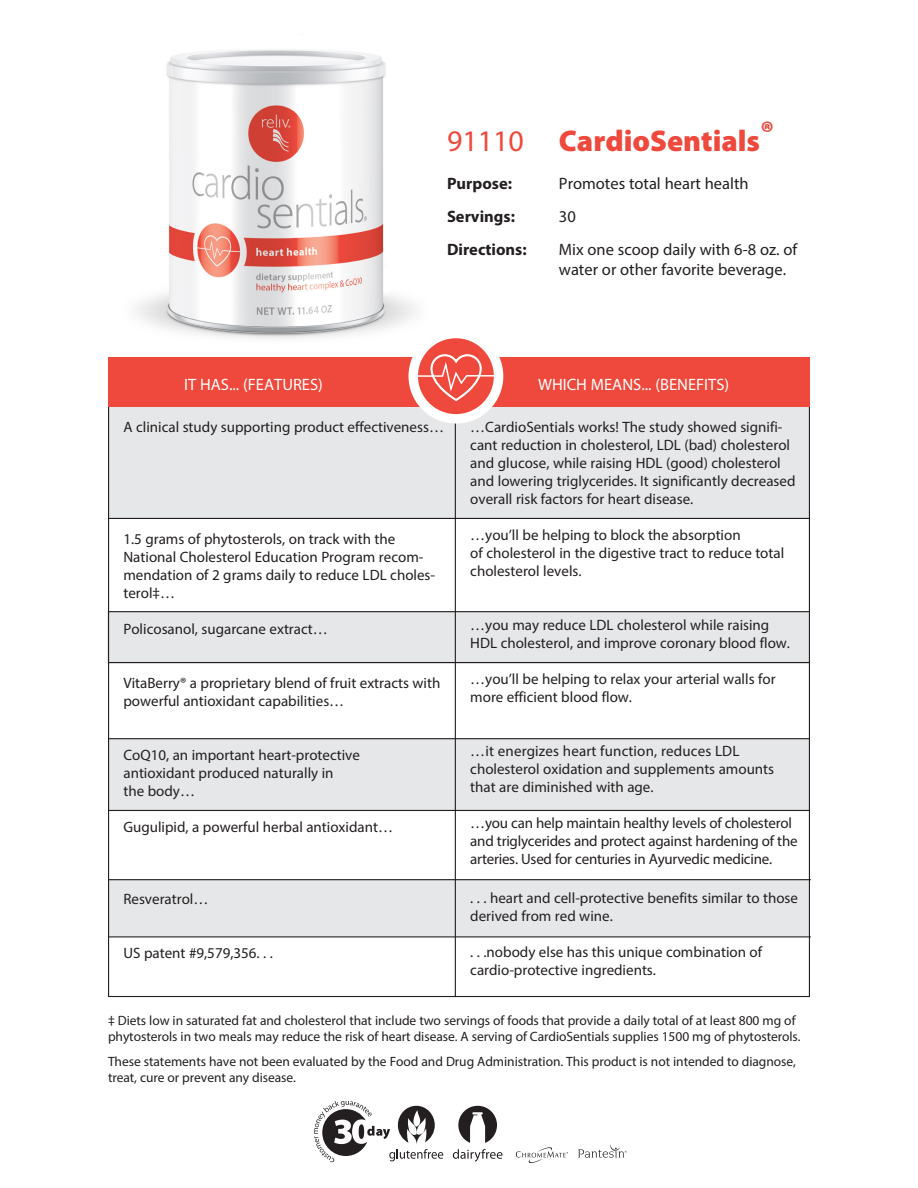
<style>
.page{position:relative;width:918px;height:1188px;background:#fff}
.page>*{position:absolute;margin:0;border:0;box-sizing:border-box;transform-origin:0 0}
.t1{font:900 30px "Myriad Pro";color:#ef483c}
.t2{font:16.5px/19.8px "Myriad Pro";color:#231f20}
.t3{font:16.5px "Myriad Pro";color:#fff}
.t4{font:700 16.5px "Myriad Pro";color:#231f20}
.t5{font:15px/18px "Myriad Pro";color:#231f20}
.t6{font:13.5px/16.2px "Myriad Pro";letter-spacing:-.005em;color:#231f20}
.s1{font-weight:400}
</style>
<div class="page">
<div style="left:108px;top:879px;width:702px;height:56px;background:#e6e7e9"></div>
<div style="left:108px;top:738px;width:702px;height:72px;background:#e6e7e9"></div>
<div style="left:108px;top:611px;width:702px;height:52px;background:#e6e7e9"></div>
<div style="left:108px;top:358px;width:702px;height:160px;background:#e6e7e9"></div>
<img style="left:137px;top:50px;width:279px;height:289px">
<hr style="left:108px;top:518px;width:702px;height:1px;background:#231f20">
<hr style="left:108px;top:662px;width:702px;height:1px;background:#231f20">
<hr style="left:108px;top:611px;width:702px;height:1px;background:#231f20">
<hr style="left:455px;top:358px;width:1px;height:639px;background:#231f20">
<hr style="left:108px;top:738px;width:702px;height:1px;background:#231f20">
<hr style="left:108px;top:810px;width:702px;height:1px;background:#231f20">
<svg style="left:314px;top:1101px;width:129px;height:62px"></svg>
<hr style="left:109px;top:879px;width:702px;height:1px;background:#231f20">
<hr style="left:109px;top:936px;width:702px;height:1px;background:#231f20">
<img style="left:515px;top:1147px;width:53px;height:16px">
<svg style="left:578px;top:1144px;width:49px;height:14px"></svg>
<svg style="left:453px;top:1149px;width:49px;height:13px"></svg>
<svg style="left:458px;top:1106px;width:39px;height:37px"></svg>
<div style="left:108px;top:358px;width:702px;height:49px;background:#ef483c"></div>
<svg style="left:413px;top:334px;width:86px;height:85px;fill:#ef483c"></svg>
<div style="left:408px;top:329px;width:95px;height:95px;border:9px solid #fff;border-radius:50%"></div>
<svg style="left:413px;top:354px;width:85px;height:48px"></svg>
<p class="t1" style="left:447px;top:121px;width:329px"><span class="s1">91110</span> CardioSentials®</p>
<p class="t4" style="left:447px;top:173px;width:67px">Purpose:</p>
<p class="t2" style="left:559px;top:173px;width:191px">Promotes total heart health</p>
<p class="t4" style="left:447px;top:206px;width:69px">Servings:</p>
<p class="t2" style="left:559px;top:206px;width:18px">30</p>
<p class="t4" style="left:447px;top:239px;width:81px">Directions:</p>
<p class="t2" style="left:559px;top:240px;width:240px">Mix one scoop daily with 6-8 oz. of water or other favorite beverage.</p>
<p class="t3" style="left:184px;top:374px;width:140px">IT HAS... (FEATURES)</p>
<p class="t3" style="left:538px;top:374px;width:193px">WHICH MEANS... (BENEFITS)</p>
<p class="t5" style="left:123px;top:417px;width:322px">A clinical study supporting product effectiveness…</p>
<p class="t5" style="left:123px;top:530px;width:313px">1.5 grams of phytosterols, on track with the National Cholesterol Education Program recom&shy;mendation of 2 grams daily to reduce LDL choles&shy;terol‡…</p>
<p class="t5" style="left:123px;top:620px;width:206px">Policosanol, sugarcane extract…</p>
<p class="t5" style="left:123px;top:674px;width:318px">VitaBerry® a proprietary blend of fruit extracts with powerful antioxidant capabilities…</p>
<p class="t5" style="left:470px;top:417px;width:327px">…CardioSentials works! The study showed signifi&shy;cant reduction in cholesterol, LDL (bad) cholesterol and glucose, while raising HDL (good) cholesterol and lowering triglycerides. It significantly decreased overall risk factors for heart disease.</p>
<p class="t5" style="left:470px;top:525px;width:315px">…you’ll be helping to block the absorption<br>of cholesterol in the digestive tract to reduce total cholesterol levels.</p>
<p class="t5" style="left:470px;top:615px;width:321px">…you may reduce LDL cholesterol while raising<br>HDL cholesterol, and improve coronary blood flow.</p>
<p class="t5" style="left:470px;top:669px;width:307px">…you’ll be helping to relax your arterial walls for more efficient blood flow.</p>
<p class="t5" style="left:470px;top:741px;width:305px">…it energizes heart function, reduces LDL cholesterol oxidation and supplements amounts that are diminished with age.</p>
<p class="t5" style="left:470px;top:813px;width:329px">…you can help maintain healthy levels of cholesterol and triglycerides and protect against hardening of the arteries. Used for centuries in Ayurvedic medicine.</p>
<p class="t5" style="left:470px;top:888px;width:329px">. . . heart and cell-protective benefits similar to those derived from red wine.</p>
<p class="t5" style="left:470px;top:942px;width:293px">. . .nobody else has this unique combination of cardio-protective ingredients.</p>
<p class="t6" style="left:108px;top:1012px;width:694px">‡ Diets low in saturated fat and cholesterol that include two servings of foods that provide a daily total of at least 800 mg of phytosterols in two meals may reduce the risk of heart disease. A serving of CardioSentials supplies 1500 mg of phytosterols.</p>
<p class="t5" style="left:123px;top:746px;width:238px">CoQ10, an important heart-protective antioxidant produced naturally in<br>the body…</p>
<p class="t5" style="left:123px;top:818px;width:271px">Gugulipid, a powerful herbal antioxidant…</p>
<p class="t5" style="left:123px;top:890px;width:87px">Resveratrol…</p>
<p class="t5" style="left:123px;top:944px;width:151px">US patent #9,579,356. . .</p>
<p class="t6" style="left:108px;top:1053px;width:690px">These statements have not been evaluated by the Food and Drug Administration. This product is not intended to diagnose, treat, cure or prevent any disease.</p>
</div>
